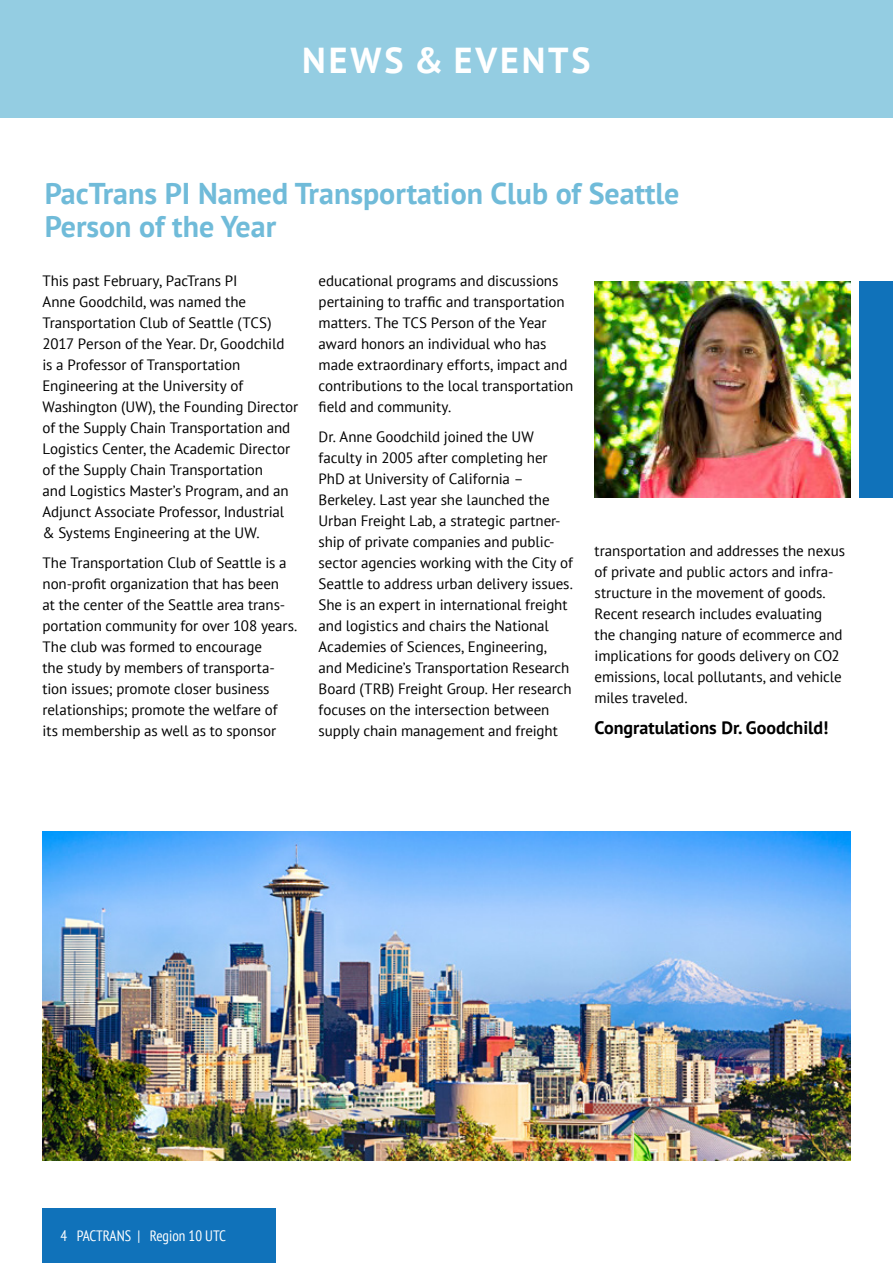
<style>
.page{position:relative;width:893px;height:1263px;background:#fff}
.page>*{position:absolute;margin:0;border:0;box-sizing:border-box;transform-origin:0 0}
.t1{font:700 36px "PT Sans";letter-spacing:.08em;color:#fff}
.t2{font:700 30px/33px "PT Sans";color:#70bbd9}
.t3{font:700 18px "PT Sans";color:#000}
.t4{font:15px/21px "PT Sans";letter-spacing:-.005em;color:#000}
.t5{font:condensed 15px "PT Sans";color:#fff}
</style>
<div class="page">
<div style="left:43px;top:1209px;width:233px;height:54px;background:#1072ba"></div>
<div style="left:0;top:0;width:893px;height:118px;background:#94cde2"></div>
<img style="left:595px;top:281px;width:255px;height:216px">
<img style="left:43px;top:832px;width:807px;height:329px">
<div style="left:859px;top:281px;width:34px;height:216px;background:#1072ba"></div>
<h1 class="t1" style="left:302px;top:36px;width:290px">NEWS &amp; EVENTS</h1>
<h2 class="t2" style="left:45px;top:176px;width:636px">PacTrans PI Named Transportation Club of Seattle<br>Person of the Year</h2>
<p class="t4" style="left:43px;top:270px;width:257px">This past February, PacTrans PI<br>Anne Goodchild, was named the Transportation Club of Seattle (TCS)<br>2017 Person of the Year. Dr, Goodchild<br>is a Professor of Transportation Engineering at the University of Washington (UW), the Founding Director of the Supply Chain Transportation and Logistics Center, the Academic Director of the Supply Chain Transportation<br>and Logistics Master’s Program, and an Adjunct Associate Professor, Industrial &amp; Systems Engineering at the UW.</p>
<p class="t4" style="left:43px;top:552px;width:256px">The Transportation Club of Seattle is a non-profit organization that has been<br>at the center of the Seattle area trans&shy;portation community for over 108 years.<br>The club was formed to encourage<br>the study by members of transporta&shy;tion issues; promote closer business relationships; promote the welfare of<br>its membership as well as to sponsor</p>
<p class="t4" style="left:319px;top:270px;width:256px">educational programs and discussions pertaining to traffic and transportation matters. The TCS Person of the Year award honors an individual who has made extraordinary efforts, impact and contributions to the local transportation field and community.</p>
<p class="t4" style="left:319px;top:426px;width:256px">Dr. Anne Goodchild joined the UW faculty in 2005 after completing her PhD at University of California – Berkeley. Last year she launched the Urban Freight Lab, a strategic partner&shy;ship of private companies and public&shy;sector agencies working with the City of Seattle to address urban delivery issues.<br>She is an expert in international freight and logistics and chairs the National Academies of Sciences, Engineering, and Medicine’s Transportation Research Board (TRB) Freight Group. Her research focuses on the intersection between supply chain management and freight</p>
<p class="t4" style="left:595px;top:540px;width:252px">transportation and addresses the nexus of private and public actors and infra&shy;structure in the movement of goods.<br>Recent research includes evaluating the changing nature of ecommerce and implications for goods delivery on CO2 emissions, local pollutants, and vehicle miles traveled.</p>
<p class="t3" style="left:595px;top:716px;width:235px">Congratulations Dr. Goodchild!</p>
<p class="t5" style="left:61px;top:1226px;width:167px">4 PACTRANS | Region 10 UTC</p>
</div>
